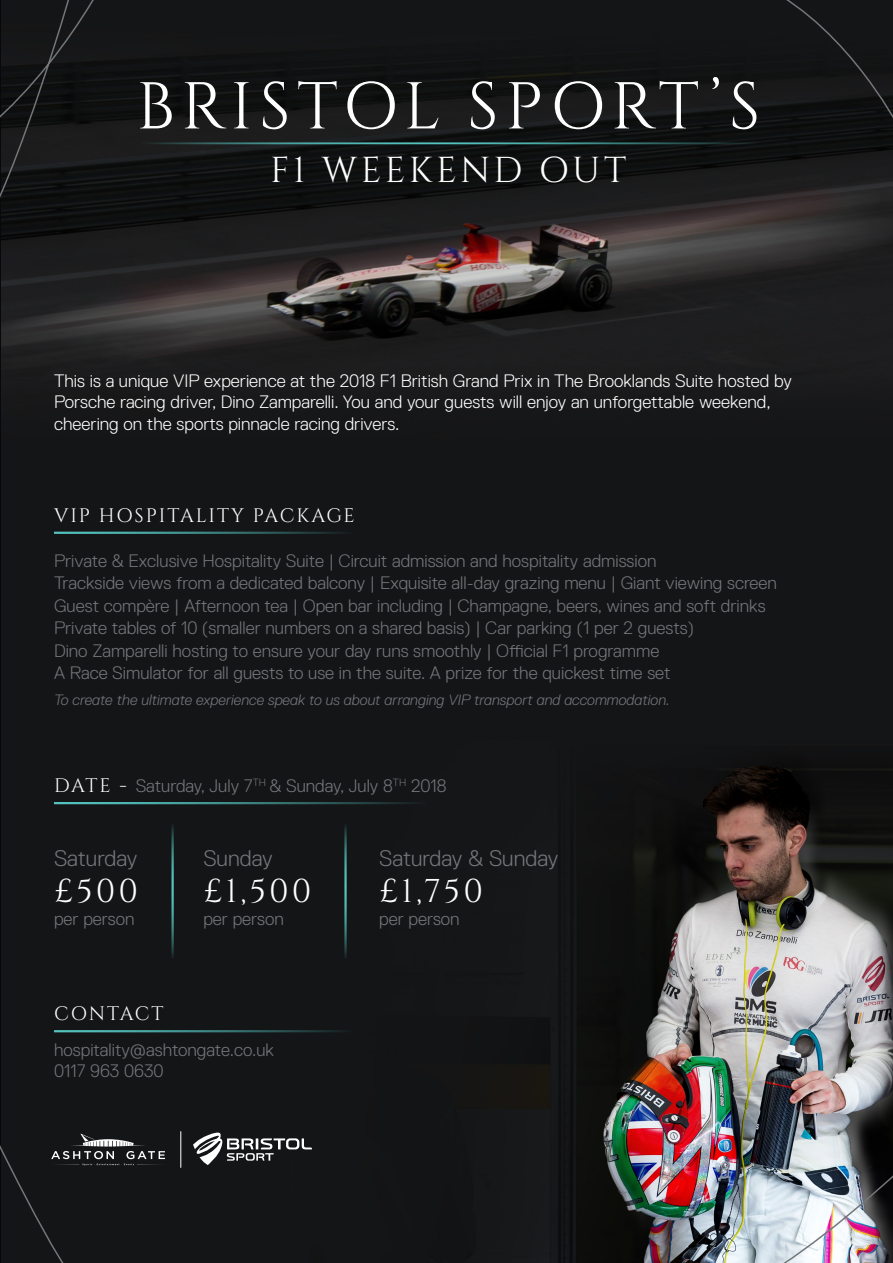
<style>
.page{position:relative;width:893px;height:1263px;background:#fff}
.page>*{position:absolute;margin:0;border:0;box-sizing:border-box;transform-origin:0 0}
.t1{font:66px "Cinzel";letter-spacing:.085em;color:#fff}
.t2{font:36px "Cinzel";letter-spacing:.09em;color:#fff}
.t3{font:33px "Cinzel";letter-spacing:.09em;color:#fff}
.t4{font:300 22.5px "Replica Pro";color:#747679}
.t5{font:19.5px "Cinzel";letter-spacing:.1em;color:#fff}
.t6{font:300 18px "Replica Pro";color:#747679}
.t7{font:300 18px/21.6px "Replica Pro";color:#fff}
.t8{font:italic 300 15px "Replica Pro";color:#747679}
.s1{font-family:"Cinzel";font-weight:400;font-size:19.5px;color:#fff}
</style>
<div class="page">
<img style="left:2px;top:0;width:891px;height:1263px">
<svg style="left:0;top:0;width:118px;height:249px;background:#141516"></svg>
<hr style="left:138px;top:142px;width:621px;height:2px;background:#54c2bd">
<hr style="left:54px;top:532px;width:299px;height:2px;background:#54c2bd">
<hr style="left:54px;top:802px;width:373px;height:2px;background:#54c2bd">
<hr style="left:54px;top:1030px;width:299px;height:2px;background:#54c2bd">
<hr style="left:171px;top:822px;width:3px;height:137px;background:#54c2bd">
<hr style="left:344px;top:822px;width:3px;height:137px;background:#54c2bd">
<hr style="left:181px;top:1131px;width:1px;height:37px;background:#fff">
<svg style="left:193px;top:1131px;width:119px;height:34px;background:#4c4d4f"></svg>
<svg style="left:779px;top:0;width:114px;height:145px;background:#131516"></svg>
<img style="left:694px;top:1130px;width:199px;height:133px">
<div style="left:0;top:1111px;width:165px;height:152px;background:#141517"></div>
<p class="t1" style="left:136px;top:68px;width:625px">BRISTOL SPORT’S</p>
<p class="t2" style="left:270px;top:149px;width:358px">F1 WEEKEND OUT</p>
<p class="t7" style="left:54px;top:370px;width:739px">This is a unique VIP experience at the 2018 F1 British Grand Prix in The Brooklands Suite hosted by<br>Porsche racing driver, Dino Zamparelli. You and your guests will enjoy an unforgettable weekend, cheering on the sports pinnacle racing drivers.</p>
<p class="t5" style="left:54px;top:505px;width:302px">VIP HOSPITALITY PACKAGE</p>
<p class="t6" style="left:54px;top:550px;width:604px">Private &amp; Exclusive Hospitality Suite | Circuit admission and hospitality admission</p>
<p class="t6" style="left:54px;top:573px;width:724px">Trackside views from a dedicated balcony | Exquisite all-day grazing menu | Giant viewing screen</p>
<p class="t6" style="left:54px;top:595px;width:713px">Guest compère | Afternoon tea | Open bar including | Champagne, beers, wines and soft drinks</p>
<p class="t6" style="left:54px;top:618px;width:642px">Private tables of 10 (smaller numbers on a shared basis) | Car parking (1 per 2 guests)</p>
<p class="t6" style="left:54px;top:640px;width:607px">Dino Zamparelli hosting to ensure your day runs smoothly | Official F1 programme</p>
<p class="t6" style="left:54px;top:663px;width:618px">A Race Simulator for all guests to use in the suite. A prize for the quickest time set</p>
<p class="t8" style="left:54px;top:691px;width:617px">To create the ultimate experience speak to us about arranging VIP transport and accommodation.</p>
<p class="t6" style="left:54px;top:776px;width:394px"><span class="s1">DATE -</span> Saturday, July 7<sup>TH</sup> &amp; Sunday, July 8<sup>TH</sup> 2018</p>
<p class="t4" style="left:54px;top:846px;width:85px">Saturday</p>
<p class="t3" style="left:54px;top:872px;width:86px">£500</p>
<p class="t6" style="left:54px;top:909px;width:82px">per person</p>
<p class="t4" style="left:203px;top:846px;width:71px">Sunday</p>
<p class="t3" style="left:203px;top:872px;width:110px">£1,500</p>
<p class="t6" style="left:203px;top:909px;width:82px">per person</p>
<p class="t5" style="left:54px;top:1002px;width:111px">CONTACT</p>
<p class="t6" style="left:54px;top:1039px;width:221px">hospitality@ashtongate.co.uk</p>
<p class="t6" style="left:54px;top:1061px;width:111px">0117 963 0630</p>
<p class="t4" style="left:379px;top:846px;width:181px">Saturday &amp; Sunday</p>
<p class="t3" style="left:379px;top:872px;width:105px">£1,750</p>
<p class="t6" style="left:379px;top:909px;width:82px">per person</p>
</div>
